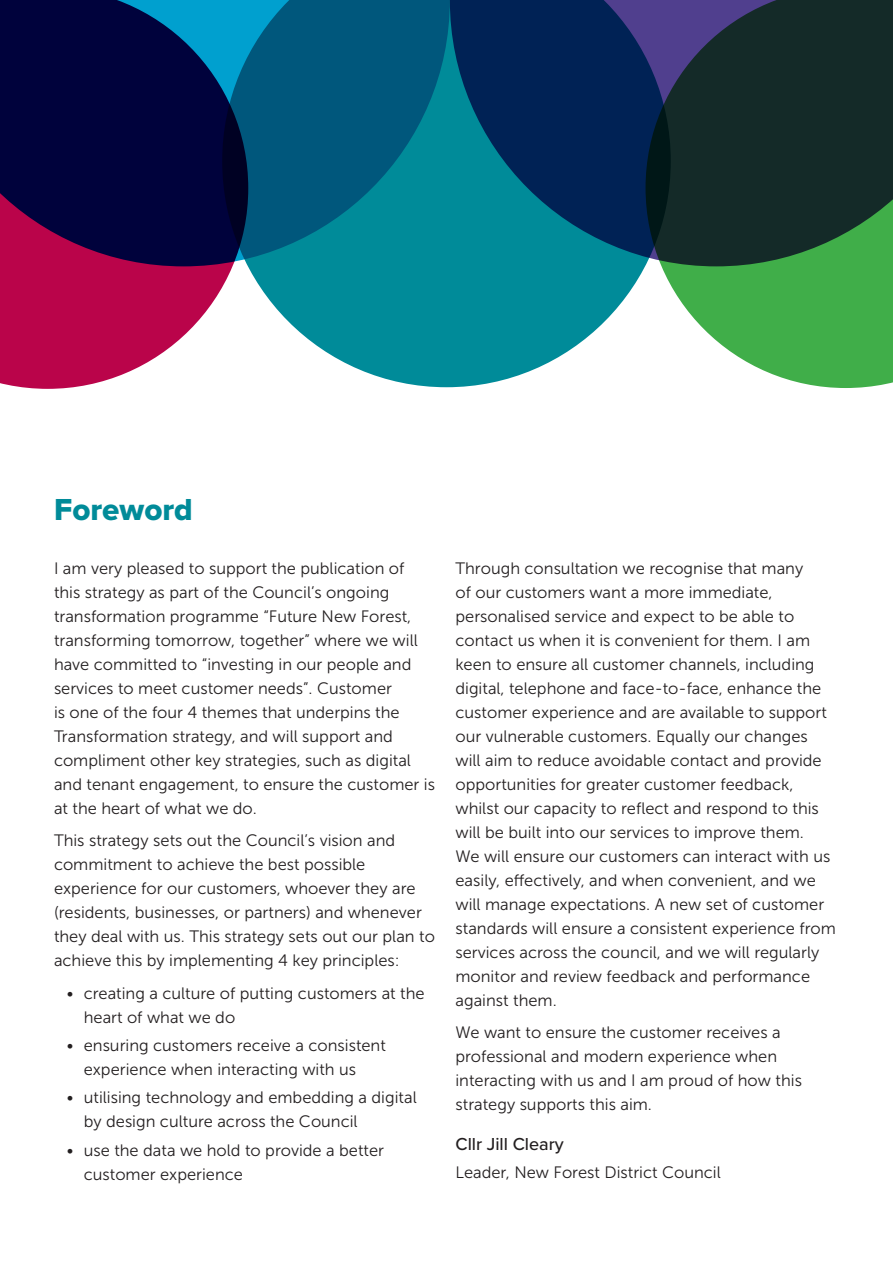
<style>
.page{position:relative;width:893px;height:1263px;background:#fff}
.page>*{position:absolute;margin:0;border:0;box-sizing:border-box;transform-origin:0 0}
.t1{font:31.5px "Proxima Nova Extrabld";color:#008b99}
.t2{font:500 18px "Proxima Nova";color:#231f20}
.Body{font:16.5px/24px "Museo Sans 300";color:#231f20}
</style>
<div class="page">
<svg style="left:248px;top:266px;width:397px;height:121px;fill:#008b99"></svg>
<svg style="left:645px;top:266px;width:248px;height:122px;fill:#40ae49"></svg>
<svg style="left:0;top:266px;width:248px;height:123px;fill:#ba044a"></svg>
<svg style="left:450px;top:0;width:443px;height:266px;background:#0f384b"></svg>
<svg style="left:0;top:0;width:450px;height:266px;background:#063764"></svg>
<h1 class="t1" style="left:54px;top:485px;width:140px">Foreword</h1>
<p class="Body" style="left:54px;top:556px;width:383px">I am very pleased to support the publication of this strategy as part of the Council’s ongoing transformation programme “Future New Forest, transforming tomorrow, together” where we will have committed to “investing in our people and services to meet customer needs”. Customer<br>is one of the four 4 themes that underpins the Transformation strategy, and will support and compliment other key strategies, such as digital and tenant engagement, to ensure the customer is at the heart of what we do.</p>
<p class="Body" style="left:54px;top:829px;width:382px">This strategy sets out the Council’s vision and commitment to achieve the best possible experience for our customers, whoever they are (residents, businesses, or partners) and whenever they deal with us. This strategy sets out our plan to achieve this by implementing 4 key principles:</p>
<p class="Body" style="left:84px;top:981px;width:342px;text-indent:-17px">• creating a culture of putting customers at the heart of what we do</p>
<p class="Body" style="left:84px;top:1033px;width:304px;text-indent:-17px">• ensuring customers receive a consistent experience when interacting with us</p>
<p class="Body" style="left:84px;top:1086px;width:334px;text-indent:-17px">• utilising technology and embedding a digital by design culture across the Council</p>
<p class="Body" style="left:84px;top:1138px;width:302px;text-indent:-17px">• use the data we hold to provide a better customer experience</p>
<p class="Body" style="left:455px;top:556px;width:382px">Through consultation we recognise that many<br>of our customers want a more immediate, personalised service and expect to be able to contact us when it is convenient for them. I am keen to ensure all customer channels, including digital, telephone and face-to-face, enhance the customer experience and are available to support our vulnerable customers. Equally our changes will aim to reduce avoidable contact and provide opportunities for greater customer feedback, whilst our capacity to reflect and respond to this will be built into our services to improve them.<br>We will ensure our customers can interact with us easily, effectively, and when convenient, and we will manage expectations. A new set of customer standards will ensure a consistent experience from services across the council, and we will regularly monitor and review feedback and performance against them.</p>
<p class="Body" style="left:455px;top:1021px;width:348px">We want to ensure the customer receives a professional and modern experience when interacting with us and I am proud of how this strategy supports this aim.</p>
<h4 class="t2" style="left:455px;top:1130px;width:110px">Cllr Jill Cleary</h4>
<p class="Body" style="left:455px;top:1161px;width:267px">Leader, New Forest District Council</p>
</div>
